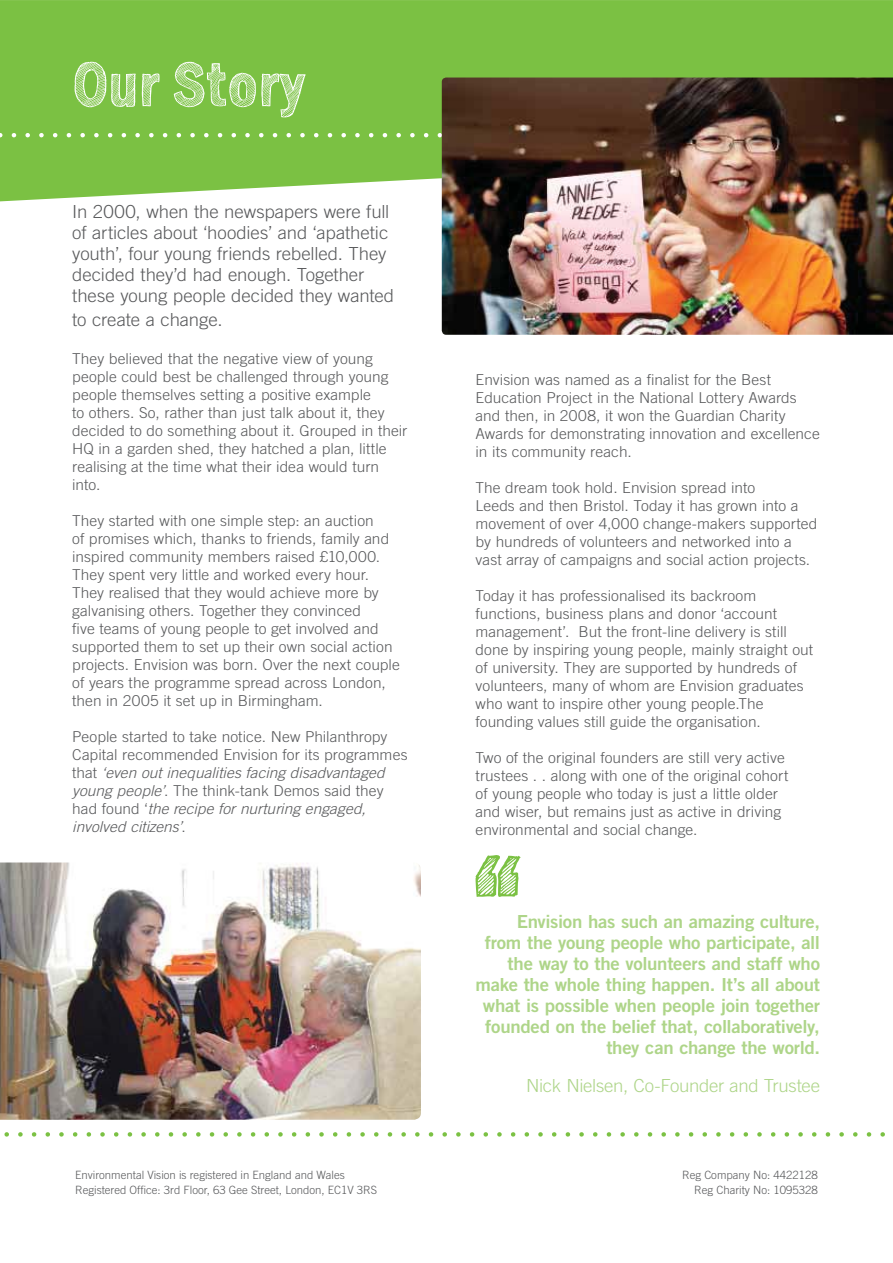
<style>
.page{position:relative;width:893px;height:1263px;background:#fff}
.page>*{position:absolute;margin:0;border:0;box-sizing:border-box;transform-origin:0 0}
.t1{font:700 64.5px "Sketch Gothic";color:#fff}
.t2{font:18px/21px "Trade Gothic LT Std Bd 2";letter-spacing:-.015em;color:#aed589;text-align:right}
.t3{font:300 18px/21px "Trade Gothic LT Std";letter-spacing:-.005em;color:#58595b}
.t4{font:300 18px "Trade Gothic LT Std";letter-spacing:-.02em;color:#aed589}
.t5{font:300 15px/18px "Trade Gothic LT Std";letter-spacing:.005em;color:#58595b}
.t6{font:300 11.4px "Trade Gothic LT Std";color:#58595b}
.s1{font-style:italic}
</style>
<div class="page">
<div style="left:0;top:0;width:893px;height:201px;background:#7bc143"></div>
<svg style="left:4px;top:1132px;width:881px;height:5px"></svg>
<svg style="left:475px;top:855px;width:46px;height:42px"></svg>
<svg style="left:0;top:133px;width:442px;height:4px"></svg>
<img style="left:0;top:863px;width:421px;height:257px">
<img style="left:442px;top:78px;width:451px;height:257px">
<h1 class="t1" style="left:72px;top:63px;width:235px">Our Story</h1>
<p class="t3" style="left:72px;top:203px;width:324px">In 2000, when the newspapers were full of articles about ‘hoodies’ and ‘apathetic youth’, four young friends rebelled. They decided they’d had enough. Together these young people decided they wanted</p>
<p class="t3" style="left:72px;top:311px;width:152px">to create a change.</p>
<p class="t5" style="left:72px;top:351px;width:337px">They believed that the negative view of young people could best be challenged through young people themselves setting a positive example<br>to others. So, rather than just talk about it, they decided to do something about it. Grouped in their HQ in a garden shed, they hatched a plan, little realising at the time what their idea would turn into.</p>
<p class="t5" style="left:72px;top:513px;width:329px">They started with one simple step: an auction<br>of promises which, thanks to friends, family and inspired community members raised £10,000.<br>They spent very little and worked every hour.<br>They realised that they would achieve more by galvanising others. Together they convinced<br>five teams of young people to get involved and supported them to set up their own social action projects. Envision was born. Over the next couple of years the programme spread across London, then in 2005 it set up in Birmingham.</p>
<p class="t5" style="left:72px;top:729px;width:337px">People started to take notice. New Philanthropy Capital recommended Envision for its programmes that <span class="s1">‘even out inequalities facing disadvantaged young people’</span>. The think-tank Demos said they had found ‘<span class="s1">the recipe for nurturing engaged, involved citizens’</span>.</p>
<p class="t5" style="left:475px;top:372px;width:346px">Envision was named as a finalist for the Best Education Project in the National Lottery Awards and then, in 2008, it won the Guardian Charity Awards for demonstrating innovation and excellence in its community reach.</p>
<p class="t5" style="left:475px;top:480px;width:343px">The dream took hold. Envision spread into<br>Leeds and then Bristol. Today it has grown into a movement of over 4,000 change-makers supported by hundreds of volunteers and networked into a vast array of campaigns and social action projects.</p>
<p class="t5" style="left:475px;top:588px;width:339px">Today it has professionalised its backroom functions, business plans and donor ‘account management’. But the front-line delivery is still done by inspiring young people, mainly straight out of university. They are supported by hundreds of volunteers, many of whom are Envision graduates who want to inspire other young people.The founding values still guide the organisation.</p>
<p class="t5" style="left:475px;top:750px;width:314px">Two of the original founders are still very active trustees . . along with one of the original cohort of young people who today is just a little older and wiser, but remains just as active in driving environmental and social change.</p>
<p class="t2" style="left:475px;top:912px;width:346px">Envision has such an amazing culture,<br>from the young people who participate, all the way to the volunteers and staff who make the whole thing happen. It’s all about what is possible when people join together founded on the belief that, collaboratively, they can change the world.</p>
<p class="t4" style="left:526px;top:1079px;width:295px">Nick Nielsen, Co-Founder and Trustee</p>
<p class="t6" style="left:75px;top:1170px;width:271px">Environmental Vision is registered in England and Wales</p>
<p class="t6" style="left:682px;top:1170px;width:137px">Reg Company No: 4422128</p>
<p class="t6" style="left:75px;top:1185px;width:304px">Registered Office: 3rd Floor, 63 Gee Street, London, EC1V 3RS</p>
<p class="t6" style="left:694px;top:1185px;width:125px">Reg Charity No: 1095328</p>
</div>
